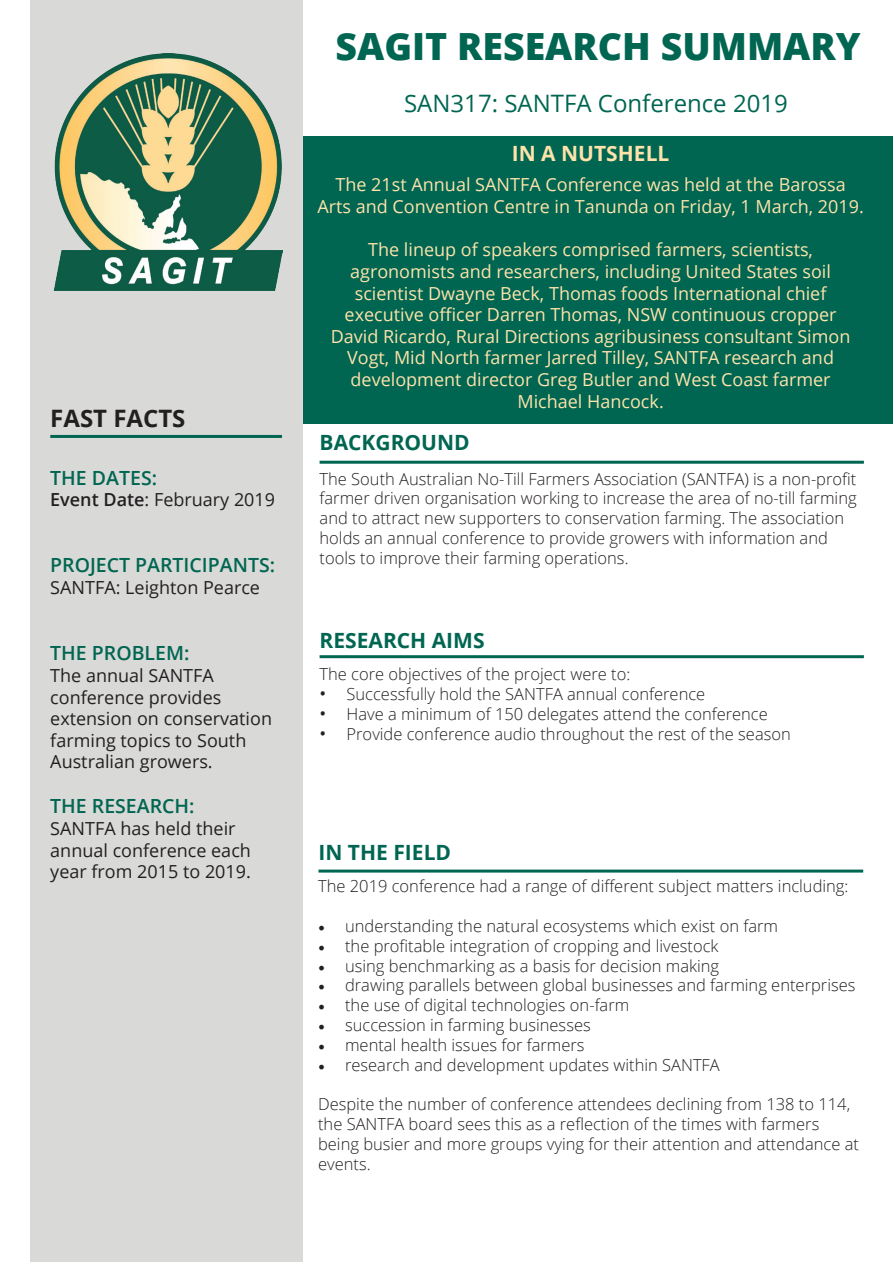
<style>
.page{position:relative;width:893px;height:1263px;background:#fff}
.page>*{position:absolute;margin:0;border:0;box-sizing:border-box;transform-origin:0 0}
.t1{font:800 37.5px "Open Sans";color:#006651}
.t2{font:24px "Open Sans";color:#006651}
.t3{font:700 24px "Open Sans";color:#231f20}
.t4{font:700 21px "Open Sans";color:#006651}
.t5{font:700 21px "Open Sans";color:#fee3ab}
.t6{font:600 19.5px "Open Sans";color:#006651}
.t7{font:18px/21.6px "Open Sans";color:#fee3ab;text-align:center}
.t8{font:18px/21.6px "Open Sans";color:#231f20}
.t9{font:300 16.5px/19.8px "Open Sans";color:#231f20}
.s1{font-weight:600}
.s2{font-weight:400;font-size:18px}
.s3{font-family:"Minion Pro";font-weight:400;font-size:18px}
</style>
<div class="page">
<div style="left:30px;top:0;width:273px;height:1261px;background:#d9d9d8"></div>
<img style="left:53px;top:53px;width:229px;height:238px">
<hr style="left:50px;top:435px;width:232px;height:3px;background:#006651">
<div style="left:303px;top:136px;width:590px;height:287px;background:#006651"></div>
<hr style="left:320px;top:461px;width:544px;height:3px;background:#006651">
<hr style="left:320px;top:655px;width:544px;height:3px;background:#006651">
<hr style="left:318px;top:869px;width:545px;height:3px;background:#006651">
<p class="t3" style="left:50px;top:401px;width:137px">FAST FACTS</p>
<p class="t6" style="left:50px;top:464px;width:108px">THE DATES:</p>
<p class="t8" style="left:50px;top:489px;width:226px"><span class="s1">Event Date</span>: February 2019</p>
<p class="t6" style="left:50px;top:552px;width:226px">PROJECT PARTICIPANTS:</p>
<p class="t8" style="left:50px;top:576px;width:211px">SANTFA: Leighton Pearce</p>
<p class="t6" style="left:50px;top:640px;width:141px">THE PROBLEM:</p>
<p class="t8" style="left:50px;top:664px;width:223px">The annual SANTFA conference provides extension on conservation farming topics to South<br>Australian growers.</p>
<p class="t6" style="left:50px;top:793px;width:146px">THE RESEARCH:</p>
<p class="t8" style="left:50px;top:817px;width:202px">SANTFA has held their annual conference each year from 2015 to 2019.</p>
<p class="t1" style="left:335px;top:18px;width:527px">SAGIT RESEARCH SUMMARY</p>
<p class="t2" style="left:404px;top:87px;width:385px">SAN317: SANTFA Conference 2019</p>
<p class="t5" style="left:512px;top:139px;width:159px">IN A NUTSHELL</p>
<p class="t7" style="left:317px;top:174px;width:548px">The 21st Annual SANTFA Conference was held at the Barossa<br>Arts and Convention Centre in Tanunda on Friday, 1 March, 2019.</p>
<p class="t7" style="left:331px;top:238px;width:521px">The lineup of speakers comprised farmers, scientists, agronomists and researchers, including United States soil scientist Dwayne Beck, Thomas foods International chief executive officer Darren Thomas, NSW continuous cropper David Ricardo, Rural Directions agribusiness consultant Simon Vogt, Mid North farmer Jarred Tilley, SANTFA research and development director Greg Butler and West Coast farmer Michael Hancock.</p>
<p class="t4" style="left:320px;top:428px;width:152px">BACKGROUND</p>
<p class="t9" style="left:320px;top:468px;width:539px">The South Australian No-Till Farmers Association (SANTFA) is a non-profit farmer driven organisation working to increase the area of no-till farming and to attract new supporters to conservation farming. The association holds an annual conference to provide growers with information and tools to improve their farming operations.</p>
<p class="t4" style="left:320px;top:625px;width:167px">RESEARCH AIMS</p>
<p class="t9" style="left:320px;top:664px;width:312px">The core objectives of the project were to:</p>
<p class="t9" style="left:320px;top:684px;width:387px"><span class="s2">•</span> Successfully hold the SANTFA annual conference</p>
<p class="t9" style="left:320px;top:703px;width:450px"><span class="s2">•</span> Have a minimum of 150 delegates attend the conference</p>
<p class="t9" style="left:320px;top:723px;width:473px"><span class="s2">•</span> Provide conference audio throughout the rest of the season</p>
<p class="t4" style="left:318px;top:837px;width:134px">IN THE FIELD</p>
<p class="t9" style="left:318px;top:876px;width:532px">The 2019 conference had a range of different subject matters including:</p>
<p class="t9" style="left:318px;top:915px;width:461px"><span class="s3">•</span> understanding the natural ecosystems which exist on farm</p>
<p class="t9" style="left:318px;top:935px;width:402px"><span class="s3">•</span> the profitable integration of cropping and livestock</p>
<p class="t9" style="left:318px;top:955px;width:403px"><span class="s3">•</span> using benchmarking as a basis for decision making</p>
<p class="t9" style="left:318px;top:975px;width:539px"><span class="s3">•</span> drawing parallels between global businesses and farming enterprises</p>
<p class="t9" style="left:318px;top:995px;width:313px"><span class="s3">•</span> the use of digital technologies on-farm</p>
<p class="t9" style="left:318px;top:1014px;width:274px"><span class="s3">•</span> succession in farming businesses</p>
<p class="t9" style="left:318px;top:1034px;width:268px"><span class="s3">•</span> mental health issues for farmers</p>
<p class="t9" style="left:318px;top:1054px;width:403px"><span class="s3">•</span> research and development updates within SANTFA</p>
<p class="t9" style="left:318px;top:1094px;width:542px">Despite the number of conference attendees declining from 138 to 114, the SANTFA board sees this as a reflection of the times with farmers being busier and more groups vying for their attention and attendance at events.</p>
</div>
